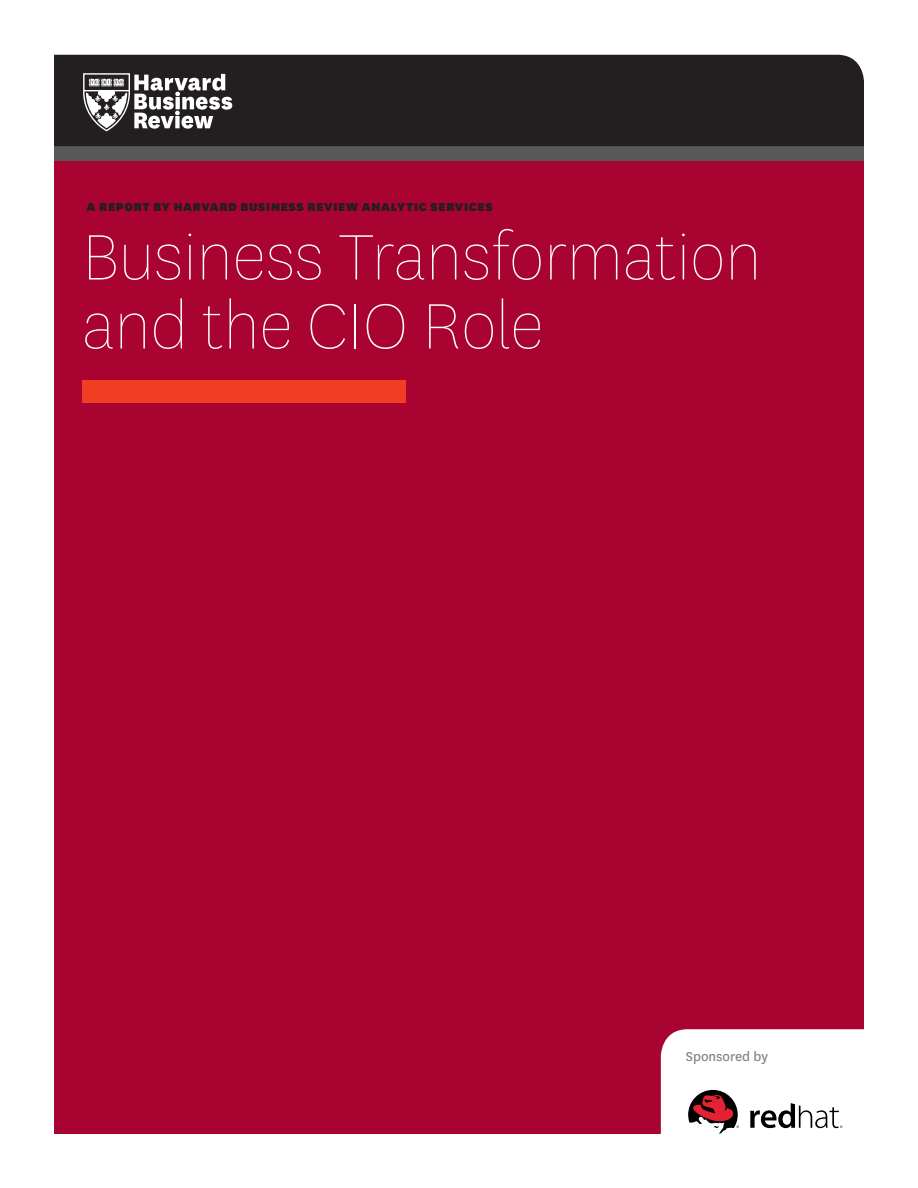
<style>
.page{position:relative;width:918px;height:1188px;background:#fff}
.page>*{position:absolute;margin:0;border:0;box-sizing:border-box;transform-origin:0 0}
.a-head{font:100 75px/69px "National HBR";color:#fff}
.figure_question_text{font:15px "National HBR";color:#808285}
.t1{font:900 13.5px "National HBR";letter-spacing:.05em;color:#231f20}
</style>
<div class="page">
<div style="left:54px;top:160px;width:810px;height:974px;background:#a90332"></div>
<div style="left:54px;top:141px;width:810px;height:20px;background:#57585a"></div>
<div style="left:54px;top:55px;width:810px;height:91px;background:#231f20"></div>
<svg style="left:83px;top:73px;width:149px;height:58px"></svg>
<svg style="left:661px;top:1029px;width:203px;height:105px;background:#ebe4e5"></svg>
<div style="left:82px;top:380px;width:324px;height:23px;background:#ef3e22"></div>
<p class="t1" style="left:87px;top:197px;width:408px">A REPORT BY HARVARD BUSINESS REVIEW ANALYTIC SERVICES</p>
<p class="a-head" style="left:82px;top:221px;width:681px">Business Transformation and the CIO Role</p>
<p class="figure_question_text" style="left:686px;top:1046px;width:84px">Sponsored by</p>
</div>
